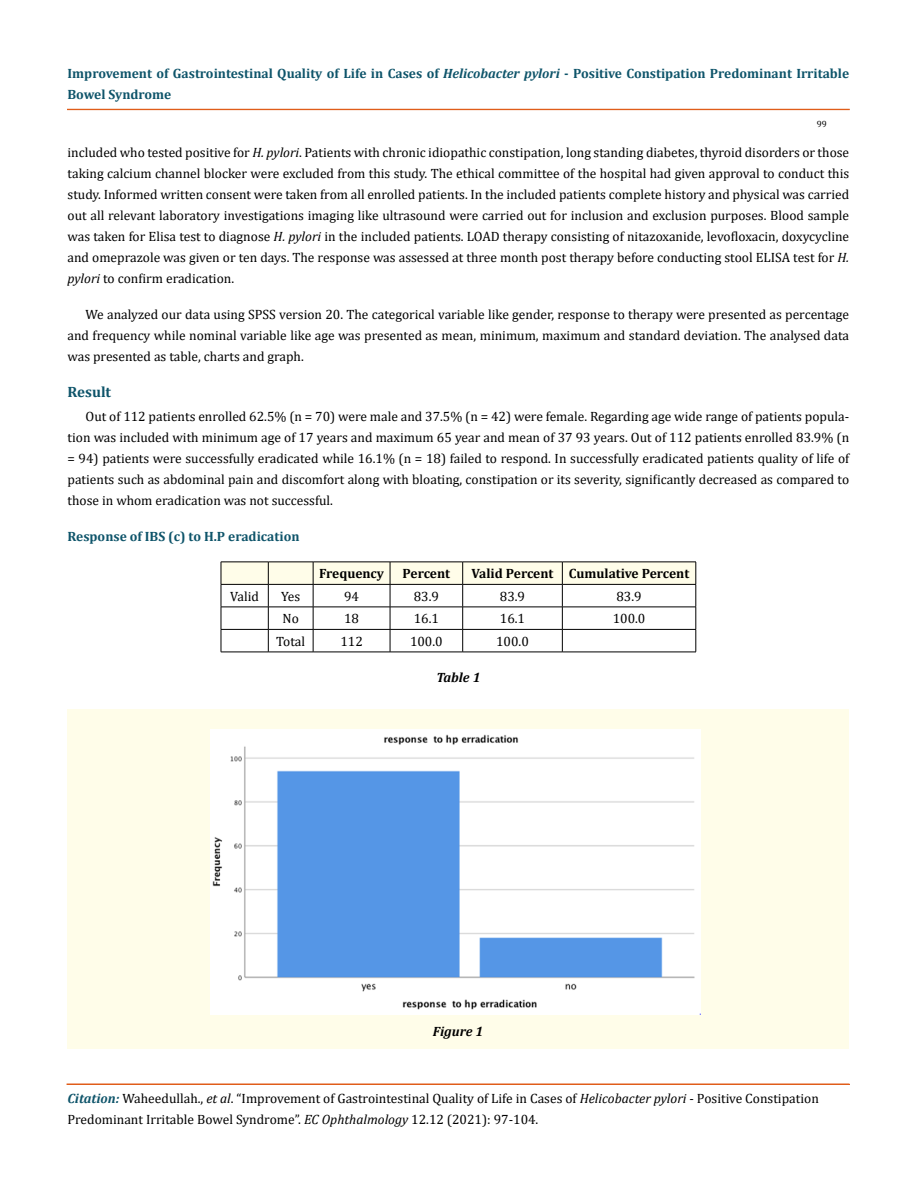
<style>
.page{position:relative;width:917px;height:1190px;background:#fff}
.page>*{position:absolute;margin:0;border:0;box-sizing:border-box;transform-origin:0 0}
.t1{font:700 15px "Cambria";color:#0e546a}
.t2{font:13.5px/21px "Cambria";color:#000;text-align:justify}
.t3{font:700 13.5px/21px "Cambria";color:#0e546a}
.t4{font:700 13.5px "Cambria";letter-spacing:-.005em;color:#000}
.t5{font:italic 700 13.5px "Cambria";color:#000}
.t6{font:9px "Cambria";color:#000}
.s1{font-style:italic}
.s2{font-weight:700;font-style:italic;color:#0e546a}
</style>
<div class="page">
<div style="left:67px;top:109px;width:782px;height:1px;border:1px solid #e05d1a"></div>
<hr style="left:67px;top:1084px;width:782px;height:1px;background:#e05d1a">
<hr style="left:221px;top:561px;width:47px;height:1px;background:#000">
<hr style="left:268px;top:561px;width:45px;height:1px;background:#000">
<hr style="left:313px;top:561px;width:77px;height:1px;background:#000">
<hr style="left:390px;top:561px;width:72px;height:1px;background:#000">
<hr style="left:462px;top:561px;width:100px;height:1px;background:#000">
<hr style="left:562px;top:561px;width:134px;height:1px;background:#000">
<svg style="left:221px;top:562px;width:475px;height:89px"></svg>
<hr style="left:221px;top:651px;width:47px;height:1px;background:#000">
<hr style="left:268px;top:651px;width:45px;height:1px;background:#000">
<hr style="left:313px;top:651px;width:77px;height:1px;background:#000">
<hr style="left:390px;top:651px;width:72px;height:1px;background:#000">
<hr style="left:462px;top:651px;width:100px;height:1px;background:#000">
<hr style="left:562px;top:651px;width:134px;height:1px;background:#000">
<div style="left:68px;top:709px;width:781px;height:339px;background:#fffde9"></div>
<img style="left:211px;top:729px;width:489px;height:285px">
<p class="t3" style="left:68px;top:62px;width:783px">Improvement of Gastrointestinal Quality of Life in Cases of <span class="s1">Helicobacter pylori</span> - Positive Constipation Predominant Irritable<br>Bowel Syndrome</p>
<p class="t6" style="left:816px;top:118px;width:11px">99</p>
<p class="t2" style="left:68px;top:142px;width:783px">included who tested positive for <span class="s1">H. pylori</span>. Patients with chronic idiopathic constipation, long standing diabetes, thyroid disorders or those taking calcium channel blocker were excluded from this study. The ethical committee of the hospital had given approval to conduct this study. Informed written consent were taken from all enrolled patients. In the included patients complete history and physical was carried out all relevant laboratory investigations imaging like ultrasound were carried out for inclusion and exclusion purposes. Blood sample was taken for Elisa test to diagnose <span class="s1">H. pylori</span> in the included patients. LOAD therapy consisting of nitazoxanide, levofloxacin, doxycycline and omeprazole was given or ten days. The response was assessed at three month post therapy before conducting stool ELISA test for <span class="s1">H. pylori</span> to confirm eradication.</p>
<p class="t2" style="left:68px;top:304px;width:783px;text-indent:18px">We analyzed our data using SPSS version 20. The categorical variable like gender, response to therapy were presented as percentage and frequency while nominal variable like age was presented as mean, minimum, maximum and standard deviation. The analysed data was presented as table, charts and graph.</p>
<p class="t1" style="left:68px;top:381px;width:45px">Result</p>
<p class="t2" style="left:67px;top:406px;width:783px;text-indent:18px">Out of 112 patients enrolled 62.5% (n = 70) were male and 37.5% (n = 42) were female. Regarding age wide range of patients popula&shy;tion was included with minimum age of 17 years and maximum 65 year and mean of 37 93 years. Out of 112 patients enrolled 83.9% (n = 94) patients were successfully eradicated while 16.1% (n = 18) failed to respond. In successfully eradicated patients quality of life of patients such as abdominal pain and discomfort along with bloating, constipation or its severity, significantly decreased as compared to those in whom eradication was not successful.</p>
<p class="t3" style="left:67px;top:526px;width:233px">Response of IBS (c) to H.P eradication</p>
<p class="t4" style="left:319px;top:564px;width:66px">Frequency</p>
<p class="t4" style="left:402px;top:564px;width:49px">Percent</p>
<p class="t4" style="left:471px;top:564px;width:219px">Valid Percent Cumulative Percent</p>
<p class="t2" style="left:230px;top:585px;width:30px">Valid</p>
<p class="t2" style="left:281px;top:585px;width:20px">Yes</p>
<p class="t2" style="left:344px;top:585px;width:16px">94</p>
<p class="t2" style="left:414px;top:585px;width:27px">83.9</p>
<p class="t2" style="left:500px;top:585px;width:27px">83.9</p>
<p class="t2" style="left:616px;top:585px;width:27px">83.9</p>
<p class="t2" style="left:282px;top:608px;width:18px">No</p>
<p class="t2" style="left:344px;top:608px;width:16px">18</p>
<p class="t2" style="left:414px;top:608px;width:27px">16.1</p>
<p class="t2" style="left:500px;top:608px;width:27px">16.1</p>
<p class="t2" style="left:612px;top:608px;width:34px">100.0</p>
<p class="t2" style="left:276px;top:630px;width:30px">Total</p>
<p class="t2" style="left:340px;top:630px;width:24px">112</p>
<p class="t2" style="left:410px;top:630px;width:34px">100.0</p>
<p class="t2" style="left:496px;top:630px;width:34px">100.0</p>
<p class="t5" style="left:436px;top:668px;width:46px">Table 1</p>
<p class="t5" style="left:433px;top:1022px;width:52px">Figure 1</p>
<p class="t2" style="left:67px;top:1087px;width:752px"><span class="s2">Citation:</span> Waheedullah., <span class="s1">et al</span>. “Improvement of Gastrointestinal Quality of Life in Cases of <span class="s1">Helicobacter pylori</span> - Positive Constipation<br>Predominant Irritable Bowel Syndrome”. <span class="s1">EC Ophthalmology</span> 12.12 (2021): 97-104.</p>
</div>
